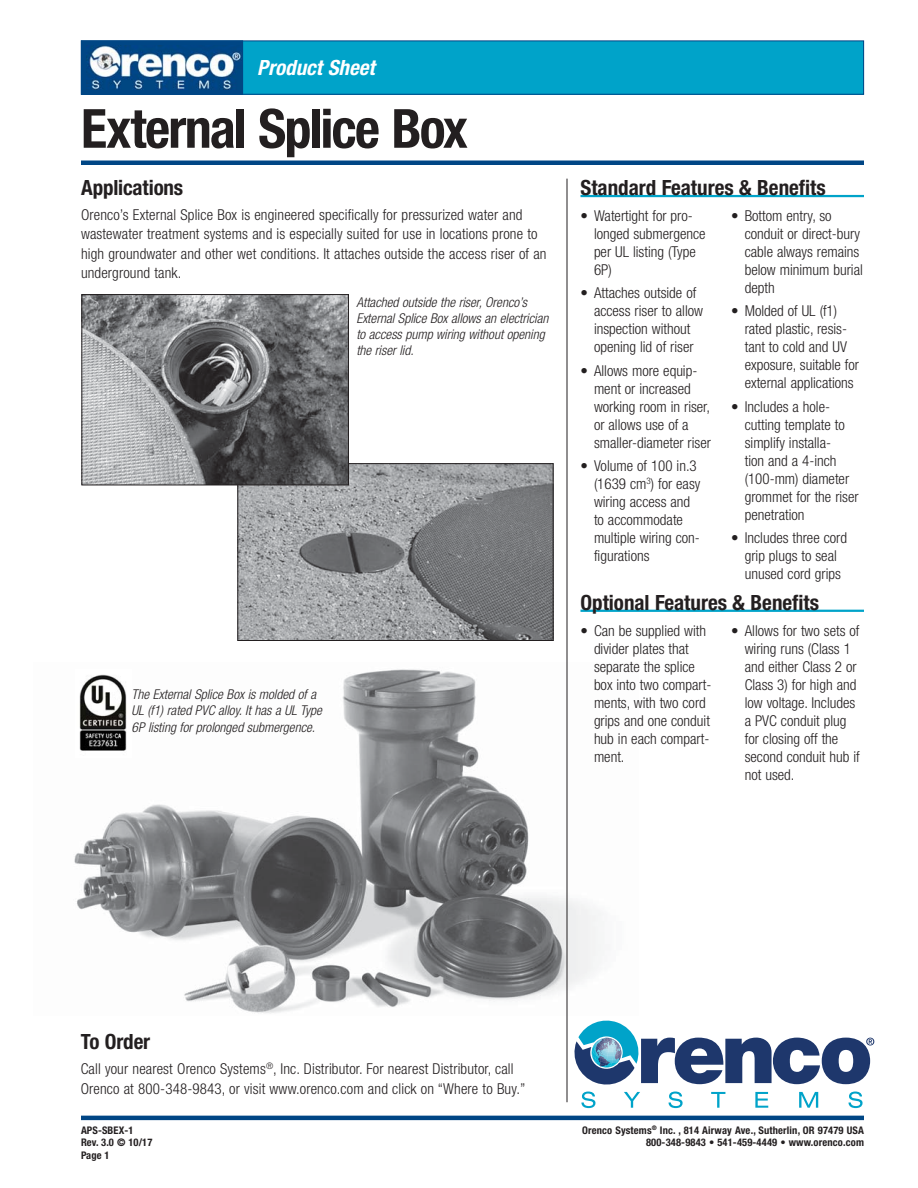
<style>
.page{position:relative;width:918px;height:1188px;background:#fff}
.page>*{position:absolute;margin:0;border:0;box-sizing:border-box;transform-origin:0 0}
.t1{font:700 condensed 54px "Helvetica Neue";letter-spacing:-.035em;color:#231f20}
.t2{font:700 condensed 21px "Helvetica Neue";color:#231f20}
.t3{font:italic 700 condensed 21px "Helvetica Neue";color:#fff}
.t4{font:300 condensed 15px/18px "Helvetica Neue";color:#231f20}
.t5{font:italic 300 condensed 13.5px/16.2px "Helvetica Neue";color:#231f20}
.t6{font:700 condensed 10.5px/12.6px "Helvetica Neue";letter-spacing:.015em;color:#231f20;text-align:right}
</style>
<div class="page">
<div style="left:81px;top:160px;width:783px;height:5px;background:#004685"></div>
<hr style="left:81px;top:1116px;width:783px;height:4px;background:#004685">
<div style="left:81px;top:41px;width:783px;height:53px;background:#00a3c9"></div>
<div style="left:81px;top:40px;width:783px;height:55px;border:1px solid #004685"></div>
<div style="left:81px;top:41px;width:162px;height:53px;background:#004685"></div>
<img style="left:89px;top:46px;width:152px;height:44px">
<div style="left:81px;top:40px;width:162px;height:55px;border:1px solid #004685"></div>
<svg style="left:574px;top:1021px;width:300px;height:87px"></svg>
<img style="left:74px;top:663px;width:527px;height:353px">
<hr style="left:567px;top:179px;width:1px;height:923px;background:#231f20">
<hr style="left:580px;top:195px;width:284px;height:2px;background:#00a3c9">
<img style="left:239px;top:465px;width:313px;height:174px">
<div style="left:237px;top:463px;width:317px;height:178px;border:1px solid #231f20"></div>
<img style="left:83px;top:296px;width:264px;height:187px">
<div style="left:81px;top:294px;width:268px;height:191px;border:1px solid #231f20"></div>
<hr style="left:580px;top:610px;width:284px;height:2px;background:#00a3c9">
<img style="left:75px;top:670px;width:56px;height:88px">
<h2 class="t3" style="left:257px;top:60px;width:119px">Product Sheet</h2>
<h1 class="t1" style="left:81px;top:109px;width:388px">External Splice Box</h1>
<h2 class="t2" style="left:81px;top:180px;width:104px">Applications</h2>
<p class="t4" style="left:81px;top:207px;width:467px;line-height:19.5px">Orenco’s External Splice Box is engineered specifically for pressurized water and wastewater treatment systems and is especially suited for use in locations prone to high groundwater and other wet conditions. It attaches outside the access riser of an underground tank.</p>
<p class="t5" style="left:356px;top:296px;width:194px">Attached outside the riser, Orenco’s External Splice Box allows an electrician to access pump wiring without opening the riser lid.</p>
<p class="t5" style="left:132px;top:688px;width:192px">The External Splice Box is molded of a<br>UL (f1) rated PVC alloy. It has a UL Type<br>6P listing for prolonged submergence.</p>
<h2 class="t2" style="left:580px;top:180px;width:247px">Standard Features &amp; Benefits</h2>
<p class="t4" style="left:594px;top:208px;width:113px;text-indent:-14px">• Watertight for pro&shy;longed submergence per UL listing (Type<br>6P)</p>
<p class="t4" style="left:594px;top:286px;width:111px;text-indent:-14px">• Attaches outside of access riser to allow inspection without opening lid of riser</p>
<p class="t4" style="left:594px;top:363px;width:118px;text-indent:-14px">• Allows more equip&shy;ment or increased working room in riser, or allows use of a smaller-diameter riser</p>
<p class="t4" style="left:594px;top:459px;width:108px;text-indent:-14px">• Volume of 100 in.3 (1639 cm<sup>3</sup>) for easy wiring access and to accommodate multiple wiring con&shy;figurations</p>
<p class="t4" style="left:745px;top:208px;width:120px;text-indent:-14px">• Bottom entry, so conduit or direct-bury cable always remains below minimum burial depth</p>
<p class="t4" style="left:745px;top:304px;width:116px;text-indent:-14px">• Molded of UL (f1) rated plastic, resis&shy;tant to cold and UV exposure, suitable for external applications</p>
<p class="t4" style="left:745px;top:399px;width:115px;text-indent:-14px">• Includes a hole&shy;cutting template to simplify installa-<br>tion and a 4-inch (100-mm) diameter grommet for the riser penetration</p>
<p class="t4" style="left:731px;top:531px;width:117px;text-align:center">• Includes three cord grip plugs to seal unused cord grips</p>
<h2 class="t2" style="left:580px;top:595px;width:240px">Optional Features &amp; Benefits</h2>
<p class="t4" style="left:594px;top:623px;width:119px;text-indent:-14px">• Can be supplied with divider plates that separate the splice box into two compart&shy;ments, with two cord grips and one conduit hub in each compart&shy;ment.</p>
<p class="t4" style="left:745px;top:623px;width:117px;text-indent:-14px">• Allows for two sets of wiring runs (Class 1 and either Class 2 or<br>Class 3) for high and low voltage. Includes a PVC conduit plug for closing off the second conduit hub if not used.</p>
<h2 class="t2" style="left:81px;top:1034px;width:71px">To Order</h2>
<p class="t4" style="left:81px;top:1061px;width:446px;line-height:19.5px">Call your nearest Orenco Systems<sup>®</sup>, Inc. Distributor. For nearest Distributor, call<br>Orenco at 800-348-9843, or visit www.orenco.com and click on “Where to Buy.”</p>
<p class="t6" style="left:81px;top:1125px;width:73px;text-align:left">APS-SBEX-1<br>Rev. 3.0 © 10/17<br>Page 1</p>
<p class="t6" style="left:582px;top:1125px;width:283px">Orenco Systems<sup>®</sup> Inc. , 814 Airway Ave., Sutherlin, OR 97479 USA<br>800-348-9843 • 541-459-4449 • www.orenco.com</p>
</div>
